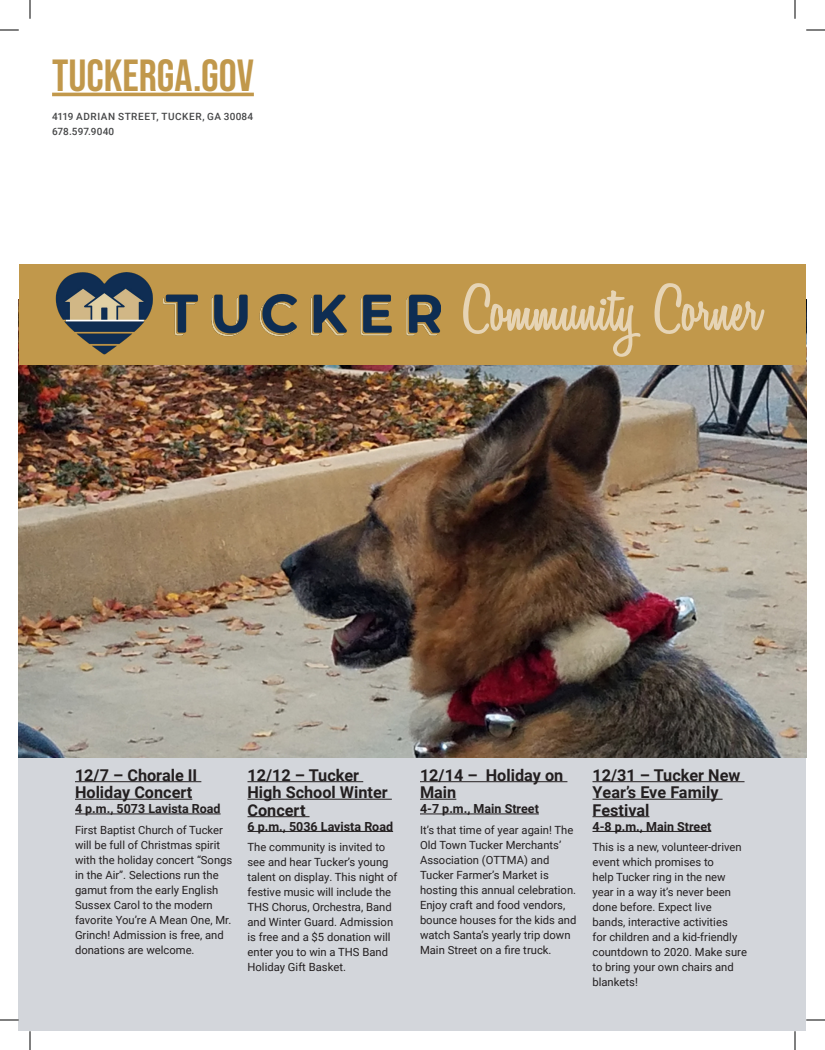
<style>
.page{position:relative;width:825px;height:1050px;background:#fff}
.page>*{position:absolute;margin:0;border:0;box-sizing:border-box;transform-origin:0 0}
.t1{font:60px "Variane Script";letter-spacing:.015em;color:#e6d4b5;scale:1.05 1}
.t2{font:45px "Bebas Neue";color:#c1984b}
.t3{font:700 16.25px/17.5px "Roboto";color:#231f20}
.t4{font:700 12.5px "Roboto";color:#231f20}
.t5{font:11.25px/15px "Roboto";color:#231f20}
.t6{font:500 10px/15px "Roboto";letter-spacing:.055em;color:#464748}
</style>
<div class="page">
<div style="left:19px;top:352px;width:787px;height:679px;background:#d3d6db"></div>
<img style="left:19px;top:365px;width:787px;height:392px">
<div style="left:19px;top:264px;width:787px;height:101px;background:#c1984b"></div>
<hr style="left:52px;top:93px;width:202px;height:3px;background:#c1984b">
<hr style="left:75px;top:781px;width:126px;height:1px;background:#231f20">
<hr style="left:75px;top:799px;width:117px;height:1px;background:#231f20">
<hr style="left:75px;top:814px;width:146px;height:1px;background:#231f20">
<hr style="left:248px;top:781px;width:115px;height:1px;background:#231f20">
<hr style="left:248px;top:799px;width:144px;height:1px;background:#231f20">
<hr style="left:248px;top:816px;width:62px;height:1px;background:#231f20">
<hr style="left:248px;top:831px;width:145px;height:1px;background:#231f20">
<hr style="left:420px;top:781px;width:147px;height:1px;background:#231f20">
<hr style="left:420px;top:799px;width:36px;height:1px;background:#231f20">
<hr style="left:420px;top:814px;width:119px;height:1px;background:#231f20">
<hr style="left:592px;top:781px;width:153px;height:1px;background:#231f20">
<hr style="left:592px;top:799px;width:131px;height:1px;background:#231f20">
<hr style="left:592px;top:816px;width:57px;height:1px;background:#231f20">
<hr style="left:592px;top:831px;width:119px;height:1px;background:#231f20">
<img style="left:55px;top:272px;width:109px;height:83px">
<img style="left:164px;top:294px;width:276px;height:43px">
<svg style="left:0;top:29px;width:19px;height:2px"></svg>
<svg style="left:806px;top:29px;width:19px;height:2px"></svg>
<svg style="left:0;top:1019px;width:19px;height:2px"></svg>
<svg style="left:806px;top:1019px;width:19px;height:2px"></svg>
<svg style="left:29px;top:0;width:2px;height:19px"></svg>
<svg style="left:29px;top:1031px;width:2px;height:19px"></svg>
<svg style="left:794px;top:0;width:2px;height:19px"></svg>
<svg style="left:794px;top:1031px;width:2px;height:19px"></svg>
<h2 class="t2" style="left:52px;top:50px;width:203px">TUCKERGA.GOV</h2>
<p class="t6" style="left:52px;top:109px;width:203px">4119 ADRIAN STREET, TUCKER, GA 30084<br>678.597.9040</p>
<h1 class="t1" style="left:463px;top:277px;width:283px">Community Corner</h1>
<h3 class="t3" style="left:75px;top:765px;width:124px">12/7 – Chorale II<br>Holiday Concert</h3>
<p class="t4" style="left:75px;top:800px;width:147px">4 p.m., 5073 Lavista Road</p>
<p class="t5" style="left:75px;top:822px;width:159px">First Baptist Church of Tucker will be full of Christmas spirit with the holiday concert “Songs in the Air”. Selections run the gamut from the early English<br>Sussex Carol to the modern favorite You’re A Mean One, Mr.<br>Grinch! Admission is free, and donations are welcome.</p>
<h3 class="t3" style="left:248px;top:765px;width:142px">12/12 – Tucker<br>High School Winter<br>Concert</h3>
<p class="t4" style="left:248px;top:817px;width:147px">6 p.m., 5036 Lavista Road</p>
<p class="t5" style="left:248px;top:839px;width:151px">The community is invited to see and hear Tucker’s young talent on display. This night of festive music will include the<br>THS Chorus, Orchestra, Band and Winter Guard. Admission is free and a $5 donation will enter you to win a THS Band<br>Holiday Gift Basket.</p>
<h3 class="t3" style="left:420px;top:765px;width:145px">12/14 – Holiday on<br>Main</h3>
<p class="t4" style="left:420px;top:800px;width:120px">4-7 p.m., Main Street</p>
<p class="t5" style="left:420px;top:822px;width:158px">It’s that time of year again! The<br>Old Town Tucker Merchants’<br>Association (OTTMA) and<br>Tucker Farmer’s Market is hosting this annual celebration.<br>Enjoy craft and food vendors, bounce houses for the kids and watch Santa’s yearly trip down<br>Main Street on a fire truck.</p>
<h3 class="t3" style="left:592px;top:765px;width:150px">12/31 – Tucker New<br>Year’s Eve Family<br>Festival</h3>
<p class="t4" style="left:592px;top:817px;width:120px">4-8 p.m., Main Street</p>
<p class="t5" style="left:592px;top:839px;width:156px">This is a new, volunteer-driven event which promises to<br>help Tucker ring in the new year in a way it’s never been done before. Expect live bands, interactive activities<br>for children and a kid-friendly countdown to 2020. Make sure to bring your own chairs and blankets!</p>
</div>
